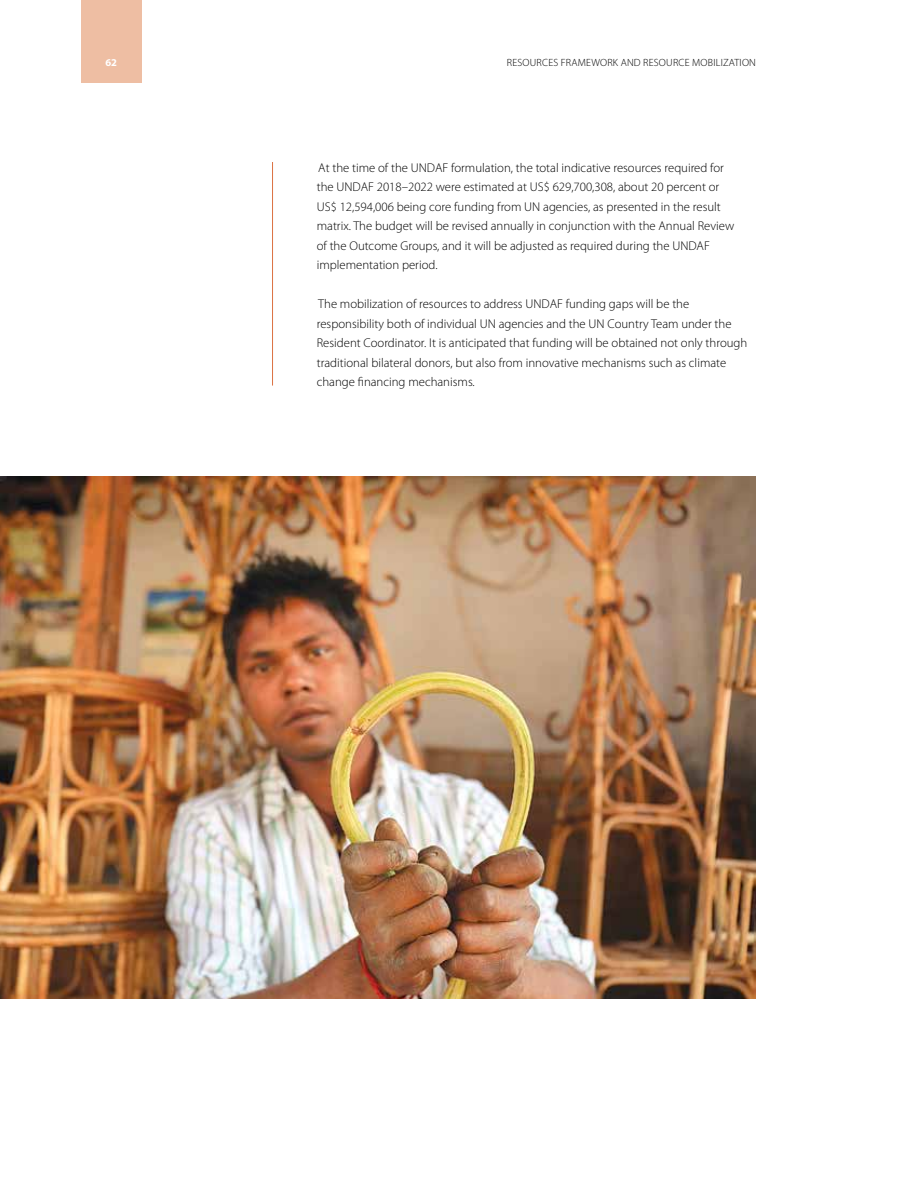
<style>
.page{position:relative;width:918px;height:1188px;background:#fff}
.page>*{position:absolute;margin:0;border:0;box-sizing:border-box;transform-origin:0 0}
.t1{font:300 12.75px/19.5px "Myriad Pro";color:#000}
.t2{font:300 10.5px "Myriad Pro";letter-spacing:.02em;color:#000}
.t3{font:700 10.5px "Myriad Pro";color:#fff}
</style>
<div class="page">
<div style="left:81px;top:0;width:60px;height:82px;background:#eebea3"></div>
<img style="left:0;top:476px;width:756px;height:523px">
<hr style="left:272px;top:162px;width:1px;height:224px;background:#dc7242">
<p class="t3" style="left:105px;top:56px;width:13px">62</p>
<p class="t2" style="left:507px;top:57px;width:251px">RESOURCES FRAMEWORK AND RESOURCE MOBILIZATION</p>
<p class="t1" style="left:317px;top:158px;width:419px">At the time of the UNDAF formulation, the total indicative resources required for the UNDAF 2018–2022 were estimated at US$ 629,700,308, about 20 percent or US$ 12,594,006 being core funding from UN agencies, as presented in the result matrix. The budget will be revised annually in conjunction with the Annual Review of the Outcome Groups, and it will be adjusted as required during the UNDAF implementation period.</p>
<p class="t1" style="left:317px;top:294px;width:432px">The mobilization of resources to address UNDAF funding gaps will be the responsibility both of individual UN agencies and the UN Country Team under the Resident Coordinator. It is anticipated that funding will be obtained not only through traditional bilateral donors, but also from innovative mechanisms such as climate change financing mechanisms.</p>
</div>
